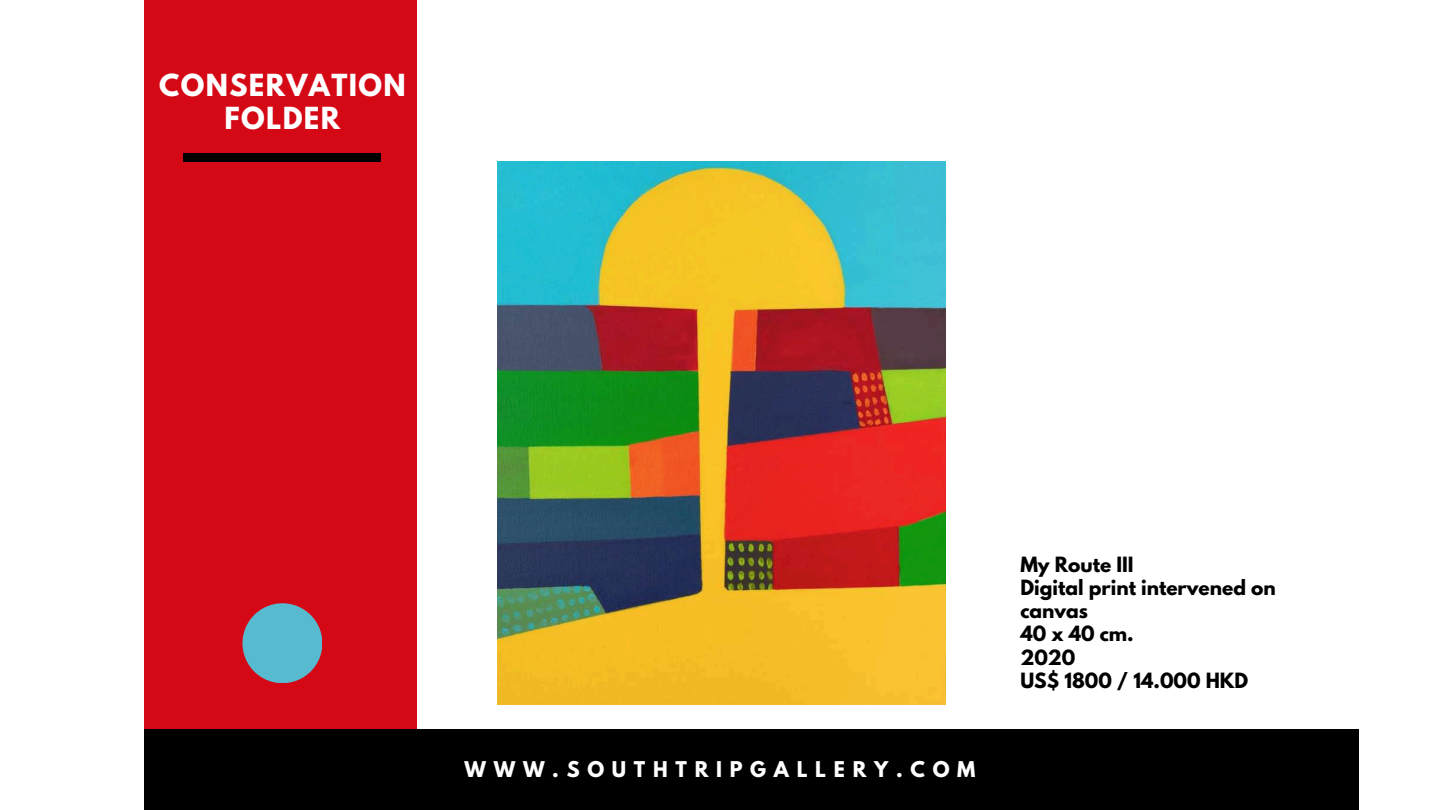
<style>
.page{position:relative;width:1440px;height:810px;background:#fff}
.page>*{position:absolute;margin:0;border:0;box-sizing:border-box;transform-origin:0 0}
.t1{font:700 26.9px/33px "League Spartan";letter-spacing:.05em;color:#fff;text-align:center}
.t2{font:700 19.2px "League Spartan";letter-spacing:.4em;color:#fff}
.t3{font:700 18.6px/23.2px "League Spartan";color:#000}
</style>
<div class="page">
<div style="left:144px;top:0;width:273px;height:810px;background:#d50816"></div>
<div style="left:144px;top:729px;width:1215px;height:81px;background:#000"></div>
<svg style="left:242px;top:603px;width:80px;height:80px"></svg>
<div style="left:184px;top:154px;width:197px;height:8px;background:#000"></div>
<img style="left:497px;top:162px;width:448px;height:543px">
<h1 class="t1" style="left:159px;top:72px;width:248px">CONSERVATION<br>FOLDER</h1>
<p class="t2" style="left:465px;top:760px;width:512px">WWW.SOUTHTRIPGALLERY.COM</p>
<p class="t3" style="left:1020px;top:555px;width:257px">My Route III<br>Digital print intervened on canvas<br>40 x 40 cm.<br>2020<br>US$ 1800 / 14.000 HKD</p>
</div>
